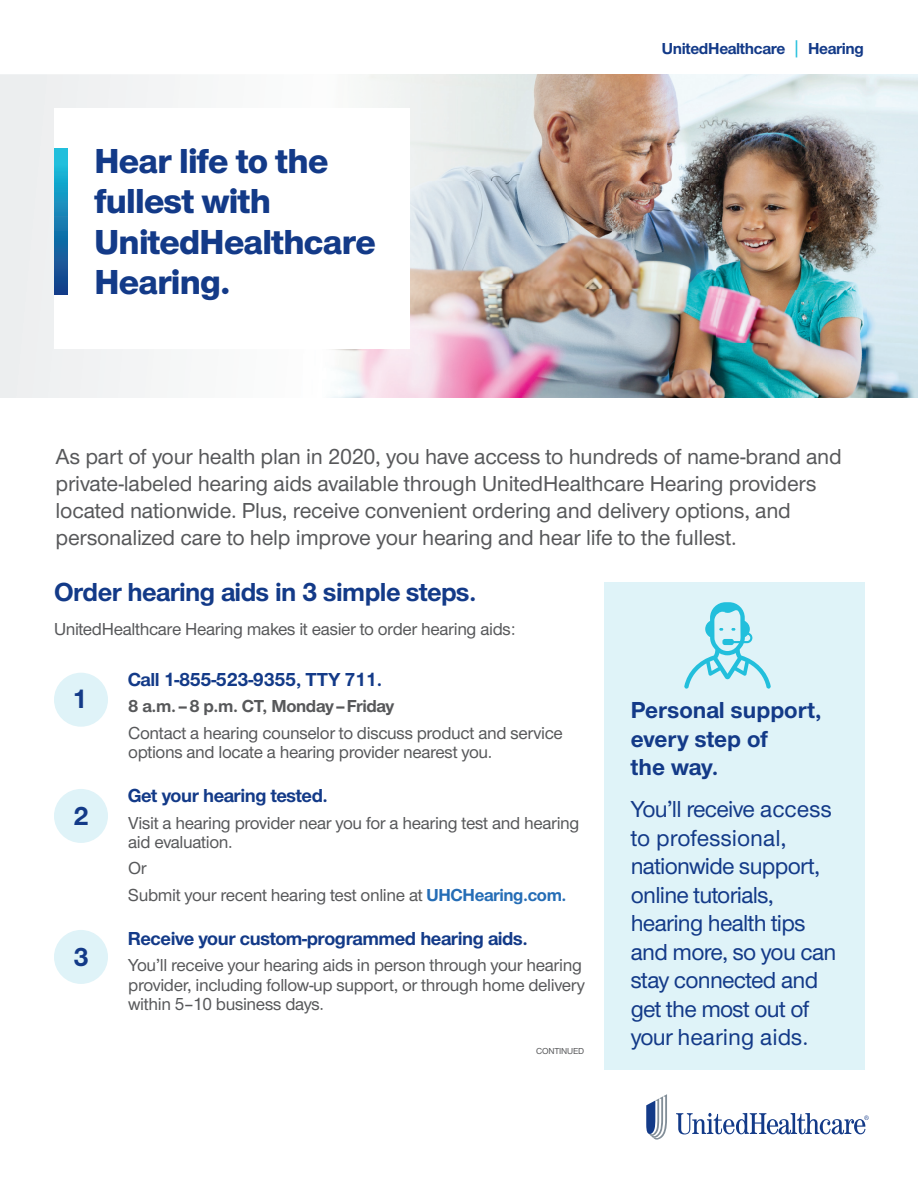
<style>
.page{position:relative;width:918px;height:1188px;background:#fff}
.page>*{position:absolute;margin:0;border:0;box-sizing:border-box;transform-origin:0 0}
.t1{font:800 36px/40.5px "UHC Sans";letter-spacing:-.02em;color:#133a88}
.t2{font:700 27px "UHC Sans";letter-spacing:-.02em;color:#133a88}
.t3{font:24px/28.5px "UHC Sans";letter-spacing:-.03em;color:#133a88}
.t4{font:700 24px/28.5px "UHC Sans";color:#133a88}
.t5{font:22.5px/27px "UHC Sans";letter-spacing:-.01em;color:#57585a}
.t6{font:700 19.5px "UHC Sans";letter-spacing:-.02em;color:#133a88}
.t7{font:18px/19.5px "UHC Sans";letter-spacing:-.02em;color:#57585a}
.t8{font:700 18px "UHC Sans";letter-spacing:-.02em;color:#57585a}
.t9{font:700 16.5px "UHC Sans";letter-spacing:-.02em;color:#133a88}
.t10{font:9px "UHC Sans";letter-spacing:-.02em;color:#57585a}
.s1{font-weight:400;font-size:20.7px;color:#22bfdc}
.s2{font-weight:700;color:#256db6}
</style>
<div class="page">
<img style="left:767px;top:74px;width:100px;height:216px">
<img style="left:867px;top:74px;width:51px;height:324px">
<img style="left:767px;top:290px;width:100px;height:108px">
<div style="left:0;top:74px;width:181px;height:324px;background:#eeeff0"></div>
<img style="left:331px;top:74px;width:436px;height:324px">
<div style="left:54px;top:108px;width:355px;height:240px;background:#fff"></div>
<svg style="left:54px;top:148px;width:14px;height:146px;background:#1680b4"></svg>
<svg style="left:676px;top:1113px;width:193px;height:21px"></svg>
<svg style="left:646px;top:1094px;width:21px;height:46px"></svg>
<div style="left:54px;top:673px;width:54px;height:54px;background:#dff3f8;border-radius:50%"></div>
<div style="left:54px;top:789px;width:54px;height:54px;background:#dff3f8;border-radius:50%"></div>
<div style="left:54px;top:930px;width:54px;height:54px;background:#dff3f8;border-radius:50%"></div>
<div style="left:604px;top:583px;width:262px;height:487px;background:#dff3f8"></div>
<svg style="left:684px;top:602px;width:87px;height:87px"></svg>
<h1 class="t1" style="left:94px;top:139px;width:283px">Hear life to the fullest with<br>UnitedHealthcare<br>Hearing.</h1>
<p class="t9" style="left:662px;top:37px;width:204px">UnitedHealthcare <span class="s1">|</span> Hearing</p>
<p class="t5" style="left:56px;top:442px;width:788px">As part of your health plan in 2020, you have access to hundreds of name-brand and private-labeled hearing aids available through UnitedHealthcare Hearing providers located nationwide. Plus, receive convenient ordering and delivery options, and personalized care to help improve your hearing and hear life to the fullest.</p>
<h2 class="t2" style="left:54px;top:574px;width:424px">Order hearing aids in 3 simple steps.</h2>
<p class="t7" style="left:54px;top:619px;width:463px">UnitedHealthcare Hearing makes it easier to order hearing aids:</p>
<h2 class="t2" style="left:72px;top:681px;width:17px">1</h2>
<h2 class="t2" style="left:73px;top:798px;width:17px">2</h2>
<h2 class="t2" style="left:73px;top:939px;width:17px">3</h2>
<p class="t6" style="left:128px;top:667px;width:256px">Call 1-855-523-9355, TTY 711.</p>
<p class="t8" style="left:128px;top:694px;width:268px">8 a.m. – 8 p.m. CT, Monday – Friday</p>
<p class="t7" style="left:128px;top:722px;width:436px">Contact a hearing counselor to discuss product and service options and locate a hearing provider nearest you.</p>
<p class="t6" style="left:128px;top:783px;width:202px">Get your hearing tested.</p>
<p class="t7" style="left:128px;top:812px;width:453px">Visit a hearing provider near you for a hearing test and hearing aid evaluation.</p>
<p class="t7" style="left:128px;top:855px;width:440px;line-height:26.2px">Or<br>Submit your recent hearing test online at <span class="s2">UHCHearing.com.</span></p>
<p class="t6" style="left:128px;top:925px;width:402px">Receive your custom-programmed hearing aids.</p>
<p class="t7" style="left:128px;top:955px;width:458px">You’ll receive your hearing aids in person through your hearing provider, including follow-up support, or through home delivery within 5–10 business days.</p>
<p class="t10" style="left:536px;top:1045px;width:50px">CONTINUED</p>
<h3 class="t4" style="left:631px;top:695px;width:193px">Personal support, every step of<br>the way.</h3>
<h3 class="t3" style="left:631px;top:794px;width:207px">You’ll receive access to professional, nationwide support, online tutorials, hearing health tips and more, so you can stay connected and get the most out of your hearing aids.</h3>
</div>
